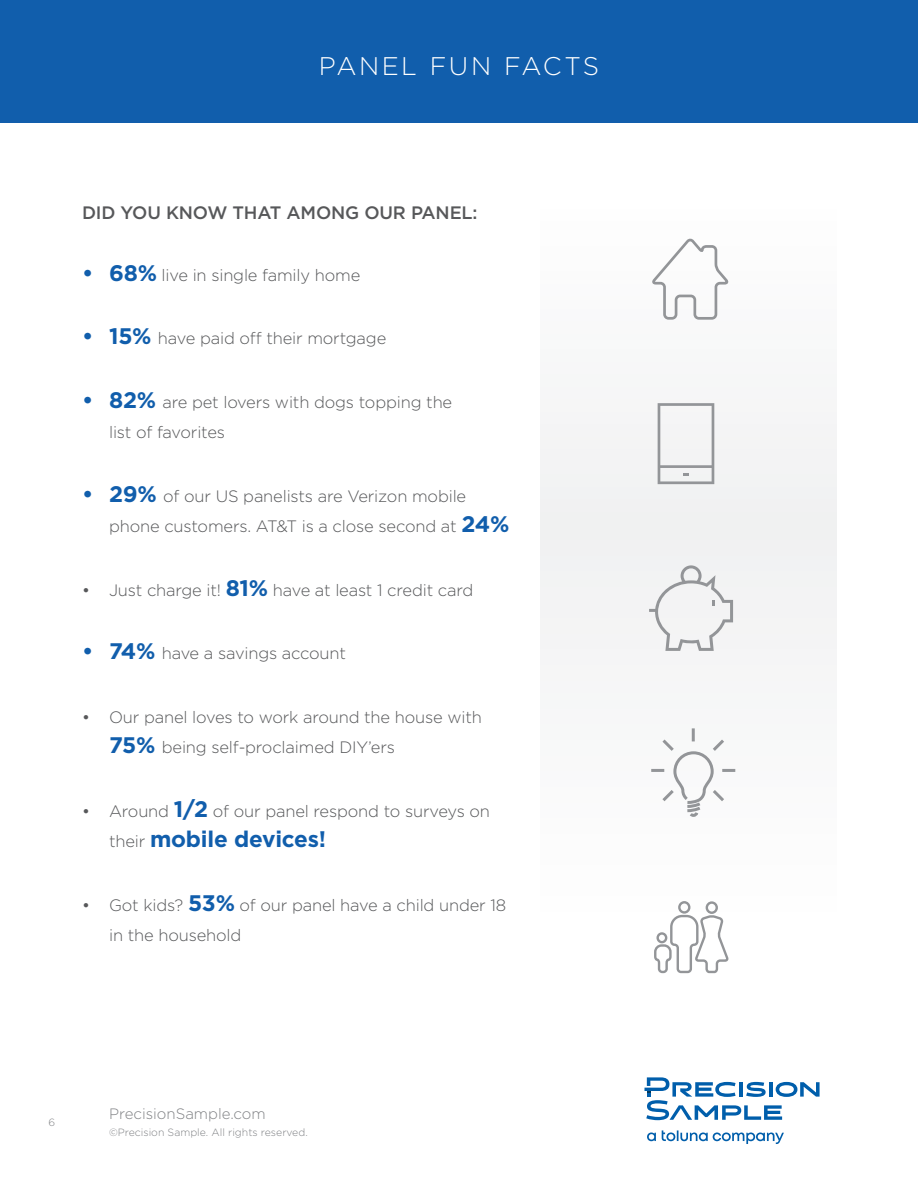
<style>
.page{position:relative;width:918px;height:1188px;background:#fff}
.page>*{position:absolute;margin:0;border:0;box-sizing:border-box;transform-origin:0 0}
.section_head{font:300 25.5px "Gotham HTF";letter-spacing:.09em;color:#fff}
.t1{font:700 22.5px "Gotham HTF";letter-spacing:-.01em;color:#115eac}
.body_text{font:500 18px "Gotham HTF";letter-spacing:-.01em;color:#57585a}
.t2{font:300 16.5px/30px "Gotham HTF";letter-spacing:-.01em;color:#57585a}
.t3{font:300 15px "Gotham HTF";color:#808285}
.t4{font:300 10.5px "Gotham HTF";color:#808285}
.s1{font-weight:700;font-size:22.5px;color:#115eac}
.s2{font-weight:400}
.s3{font-weight:300;font-size:16.5px;color:#57585a}
</style>
<div class="page">
<div style="left:0;top:0;width:918px;height:123px;background:#115eac"></div>
<div style="left:540px;top:167px;width:297px;height:798px;background:#f7f8f8"></div>
<svg style="left:652px;top:238px;width:77px;height:82px"></svg>
<svg style="left:654px;top:901px;width:74px;height:73px"></svg>
<svg style="left:649px;top:565px;width:84px;height:86px"></svg>
<svg style="left:658px;top:403px;width:56px;height:81px"></svg>
<svg style="left:651px;top:728px;width:85px;height:89px"></svg>
<svg style="left:647px;top:1130px;width:137px;height:14px"></svg>
<svg style="left:644px;top:1077px;width:176px;height:43px"></svg>
<p class="section_head" style="left:319px;top:52px;width:282px">PANEL FUN FACTS</p>
<p class="body_text" style="left:82px;top:202px;width:397px">DID YOU KNOW THAT AMONG OUR PANEL:</p>
<p class="t2" style="left:82px;top:260px;width:280px"><span class="s1">• 68%</span> live in single family home</p>
<p class="t2" style="left:82px;top:323px;width:306px"><span class="s1">• 15%</span> have paid off their mortgage</p>
<p class="t2" style="left:109px;top:387px;width:345px;text-indent:-27px"><span class="s1">• 82%</span> are pet lovers with dogs topping the list of favorites</p>
<p class="t2" style="left:109px;top:481px;width:402px;text-indent:-27px"><span class="s1">• 29%</span> of our US panelists are Verizon mobile phone customers. AT&amp;T is a close second at <span class="s1">24%</span></p>
<p class="t2" style="left:82px;top:575px;width:393px"><span class="s2">•</span> Just charge it! <span class="s1">81%</span> have at least 1 credit card</p>
<p class="t2" style="left:82px;top:638px;width:266px"><span class="s1">• 74%</span> have a savings account</p>
<p class="t2" style="left:109px;top:702px;width:374px;text-indent:-27px"><span class="s2">•</span> Our panel loves to work around the house with<br><span class="s1">75%</span> being self-proclaimed DIY’ers</p>
<p class="t2" style="left:82px;top:796px;width:409px"><span class="s2">•</span> Around <span class="s1">1/2</span> of our panel respond to surveys on</p>
<p class="t1" style="left:109px;top:826px;width:219px"><span class="s3">their</span> mobile devices!</p>
<p class="t2" style="left:109px;top:890px;width:399px;text-indent:-27px"><span class="s2">•</span> Got kids? <span class="s1">53%</span> of our panel have a child under 18 in the household</p>
<p class="t4" style="left:49px;top:1117px;width:8px">6</p>
<p class="t3" style="left:109px;top:1106px;width:158px">PrecisionSample.com</p>
<p class="t4" style="left:109px;top:1127px;width:200px">©Precision Sample. All rights reserved.</p>
</div>
